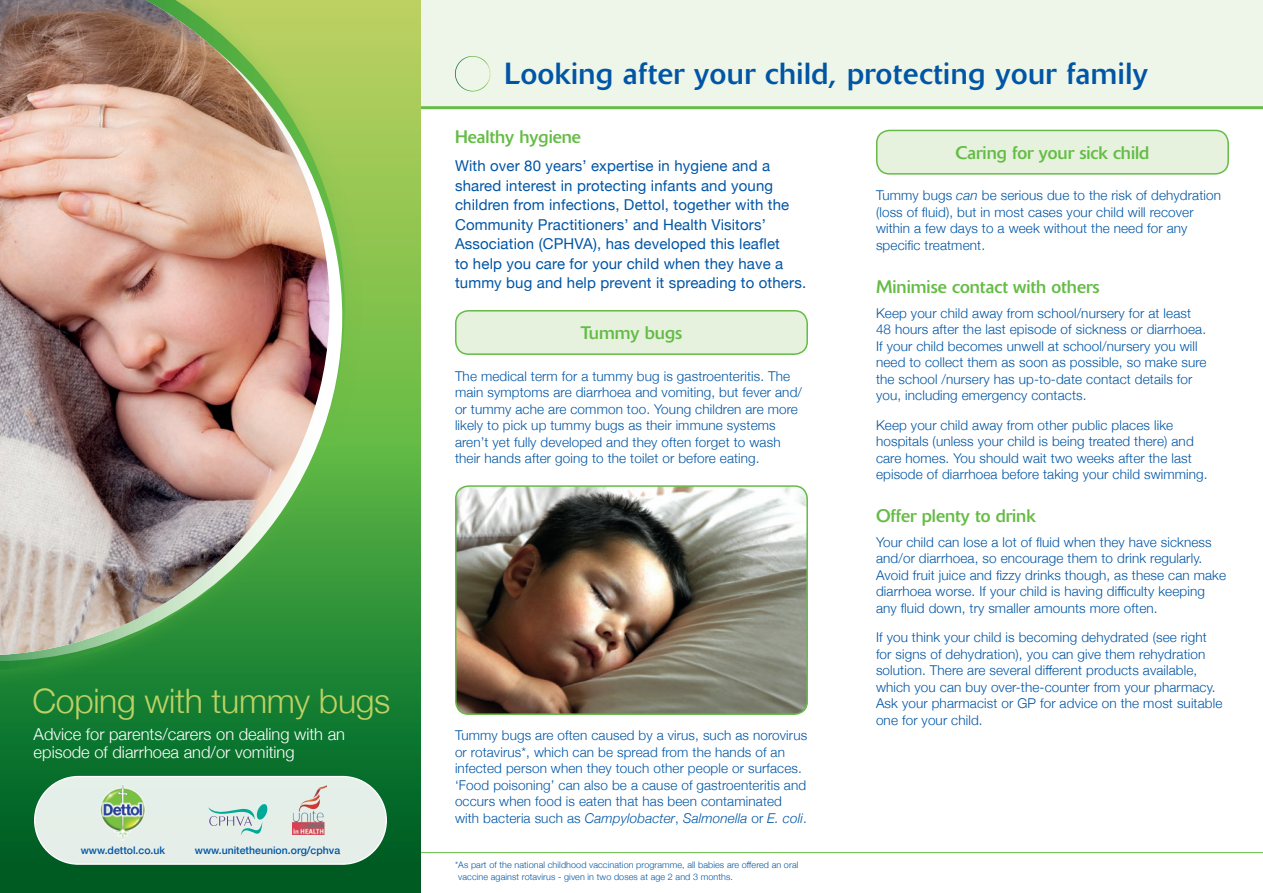
<style>
.page{position:relative;width:1263px;height:893px;background:#fff}
.page>*{position:absolute;margin:0;border:0;box-sizing:border-box;transform-origin:0 0}
.t1{font:300 33.75px "Helvetica Neue";letter-spacing:-.01em;color:#bed164}
.t2{font:30.15px "Delta";letter-spacing:.02em;color:#0155a5}
.t3{font:18px "Delta";color:#65bc46}
.t4{font:300 16.5px/18px "Helvetica Neue";color:#fff}
.t5{font:15px/19.5px "Helvetica Neue";letter-spacing:.01em;color:#0155a5}
.t6{font:300 13.5px/16.5px "Helvetica Neue";letter-spacing:.01em;color:#0155a5}
.t7{font:500 10.5px "Helvetica Neue";color:#0155a5}
.t8{font:300 9px/12px "Helvetica Neue";letter-spacing:.01em;color:#0155a5}
.s1{font-style:italic}
</style>
<div class="page">
<hr style="left:2px;top:852px;width:1261px;height:1px;background:#65bc46">
<div style="left:421px;top:0;width:842px;height:108px;background:#edf6e8"></div>
<hr style="left:421px;top:106px;width:842px;height:3px;background:#65bc46">
<svg style="left:455px;top:56px;width:36px;height:35px"></svg>
<div style="left:456px;top:311px;width:351px;height:43px;background:#e6f2de;border-radius:13px"></div>
<div style="left:455px;top:310px;width:353px;height:45px;border:2px solid #65bc46;border-radius:13px"></div>
<div style="left:877px;top:130px;width:351px;height:44px;background:#e6f2de;border-radius:13px"></div>
<div style="left:876px;top:130px;width:353px;height:45px;border:2px solid #65bc46;border-radius:13px"></div>
<img style="left:456px;top:486px;width:351px;height:228px">
<div style="left:455px;top:485px;width:353px;height:230px;border:2px solid #65bc46;border-radius:13px"></div>
<svg style="left:0;top:0;width:421px;height:893px;background:#2c8635"></svg>
<div style="left:0;top:0;width:364px;height:689px;background:#65bc46;opacity:.4"></div>
<svg style="left:0;top:36px;width:385px;height:625px;background:#75b851"></svg>
<img style="left:0;top:0;width:329px;height:655px">
<svg style="left:33px;top:775px;width:355px;height:90px;background:#d0e2d8"></svg>
<img style="left:292px;top:785px;width:35px;height:49px">
<img style="left:98px;top:779px;width:50px;height:62px">
<h1 class="t1" style="left:32px;top:681px;width:359px">Coping with tummy bugs</h1>
<p class="t4" style="left:34px;top:725px;width:313px">Advice for parents/carers on dealing with an episode of diarrhoea and/or vomiting</p>
<p class="t7" style="left:81px;top:843px;width:86px">www.dettol.co.uk</p>
<p class="t7" style="left:195px;top:843px;width:147px">www.unitetheunion.org/cphva</p>
<h2 class="t2" style="left:504px;top:56px;width:645px">Looking after your child, protecting your family</h2>
<h3 class="t3" style="left:455px;top:126px;width:127px">Healthy hygiene</h3>
<p class="t5" style="left:455px;top:156px;width:353px">With over 80 years’ expertise in hygiene and a shared interest in protecting infants and young children from infections, Dettol, together with the Community Practitioners’ and Health Visitors’ Association (CPHVA), has developed this leaflet<br>to help you care for your child when they have a tummy bug and help prevent it spreading to others.</p>
<h3 class="t3" style="left:955px;top:142px;width:195px">Caring for your sick child</h3>
<p class="t6" style="left:876px;top:187px;width:346px">Tummy bugs <span class="s1">can</span> be serious due to the risk of dehydration (loss of fluid), but in most cases your child will recover within a few days to a week without the need for any specific treatment.</p>
<h3 class="t3" style="left:876px;top:276px;width:225px">Minimise contact with others</h3>
<p class="t6" style="left:876px;top:304px;width:332px">Keep your child away from school/nursery for at least 48 hours after the last episode of sickness or diarrhoea.<br>If your child becomes unwell at school/nursery you will need to collect them as soon as possible, so make sure the school /nursery has up-to-date contact details for you, including emergency contacts.</p>
<p class="t6" style="left:876px;top:416px;width:333px">Keep your child away from other public places like hospitals (unless your child is being treated there) and care homes. You should wait two weeks after the last episode of diarrhoea before taking your child swimming.</p>
<h3 class="t3" style="left:876px;top:505px;width:161px">Offer plenty to drink</h3>
<p class="t6" style="left:876px;top:534px;width:352px">Your child can lose a lot of fluid when they have sickness and/or diarrhoea, so encourage them to drink regularly.<br>Avoid fruit juice and fizzy drinks though, as these can make diarrhoea worse. If your child is having difficulty keeping any fluid down, try smaller amounts more often.</p>
<p class="t6" style="left:876px;top:629px;width:348px">If you think your child is becoming dehydrated (see right for signs of dehydration), you can give them rehydration solution. There are several different products available, which you can buy over-the-counter from your pharmacy.<br>Ask your pharmacist or GP for advice on the most suitable one for your child.</p>
<h3 class="t3" style="left:581px;top:322px;width:103px">Tummy bugs</h3>
<p class="t6" style="left:455px;top:367px;width:348px">The medical term for a tummy bug is gastroenteritis. The main symptoms are diarrhoea and vomiting, but fever and/ or tummy ache are common too. Young children are more likely to pick up tummy bugs as their immune systems aren’t yet fully developed and they often forget to wash their hands after going to the toilet or before eating.</p>
<p class="t6" style="left:455px;top:727px;width:354px">Tummy bugs are often caused by a virus, such as norovirus or rotavirus*, which can be spread from the hands of an infected person when they touch other people or surfaces. ‘Food poisoning’ can also be a cause of gastroenteritis and occurs when food is eaten that has been contaminated with bacteria such as <span class="s1">Campylobacter</span>, <span class="s1">Salmonella</span> or <span class="s1">E. coli</span>.</p>
<p class="t8" style="left:458px;top:858px;width:342px;text-indent:-3px">*As part of the national childhood vaccination programme, all babies are offered an oral vaccine against rotavirus - given in two doses at age 2 and 3 months.</p>
</div>
